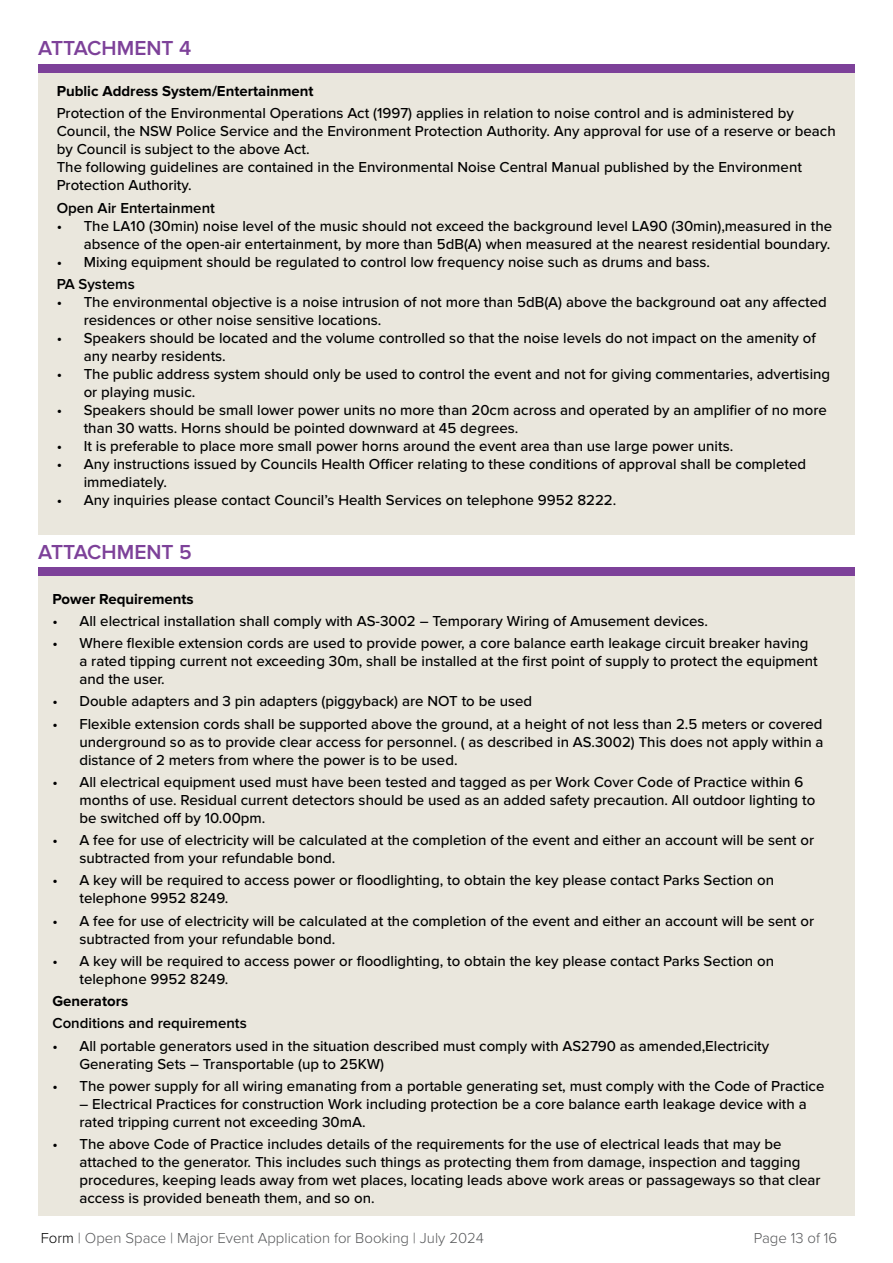
<style>
.page{position:relative;width:893px;height:1263px;background:#fff}
.page>*{position:absolute;margin:0;border:0;box-sizing:border-box;transform-origin:0 0}
.t1{font:600 21px "Proxima Nova";color:#7d4199}
.t2{font:500 15px/18px "Proxima Nova";color:#000}
.t3{font:300 15px "Proxima Nova";color:#58595b}
.t4{font:700 15px "Proxima Nova";color:#000}
.t5{font:600 15px "Proxima Nova";color:#000}
.s1{color:#000}
</style>
<div class="page">
<div style="left:38px;top:573px;width:817px;height:643px;background:#eae7dd"></div>
<div style="left:38px;top:70px;width:817px;height:465px;background:#eae7dd"></div>
<div style="left:38px;top:64px;width:817px;height:8px;background:#7d4199"></div>
<div style="left:38px;top:568px;width:817px;height:8px;background:#7d4199"></div>
<h1 class="t1" style="left:38px;top:36px;width:155px">ATTACHMENT 4</h1>
<p class="t4" style="left:57px;top:83px;width:258px">Public Address System/Entertainment</p>
<p class="t2" style="left:57px;top:105px;width:781px">Protection of the Environmental Operations Act (1997) applies in relation to noise control and is administered by Council, the NSW Police Service and the Environment Protection Authority. Any approval for use of a reserve or beach by Council is subject to the above Act.<br>The following guidelines are contained in the Environmental Noise Central Manual published by the Environment Protection Authority.</p>
<p class="t5" style="left:57px;top:199px;width:160px">Open Air Entertainment</p>
<p class="t2" style="left:57px;top:217px;width:777px;text-align:right">• The LA10 (30min) noise level of the music should not exceed the background level LA90 (30min),measured in the absence of the open-air entertainment, by more than 5dB(A) when measured at the nearest residential boundary.</p>
<p class="t2" style="left:57px;top:253px;width:655px">• Mixing equipment should be regulated to control low frequency noise such as drums and bass.</p>
<p class="t5" style="left:57px;top:275px;width:80px">PA Systems</p>
<p class="t2" style="left:84px;top:293px;width:745px;text-indent:-27px">• The environmental objective is a noise intrusion of not more than 5dB(A) above the background oat any affected residences or other noise sensitive locations.</p>
<p class="t2" style="left:84px;top:329px;width:734px;text-indent:-27px">• Speakers should be located and the volume controlled so that the noise levels do not impact on the amenity of any nearby residents.</p>
<p class="t2" style="left:84px;top:365px;width:748px;text-indent:-27px">• The public address system should only be used to control the event and not for giving commentaries, advertising or playing music.</p>
<p class="t2" style="left:84px;top:401px;width:745px;text-indent:-27px">• Speakers should be small lower power units no more than 20cm across and operated by an amplifier of no more than 30 watts. Horns should be pointed downward at 45 degrees.</p>
<p class="t2" style="left:57px;top:437px;width:678px">• It is preferable to place more small power horns around the event area than use large power units.</p>
<p class="t2" style="left:84px;top:455px;width:724px;text-indent:-27px">• Any instructions issued by Councils Health Officer relating to these conditions of approval shall be completed immediately.</p>
<p class="t2" style="left:57px;top:491px;width:561px">• Any inquiries please contact Council’s Health Services on telephone 9952 8222.</p>
<h1 class="t1" style="left:38px;top:540px;width:155px">ATTACHMENT 5</h1>
<p class="t4" style="left:52px;top:590px;width:143px">Power Requirements</p>
<p class="t2" style="left:52px;top:612px;width:657px">• All electrical installation shall comply with AS-3002 – Temporary Wiring of Amusement devices.</p>
<p class="t2" style="left:79px;top:635px;width:740px;text-indent:-27px">• Where flexible extension cords are used to provide power, a core balance earth leakage circuit breaker having a rated tipping current not exceeding 30m, shall be installed at the first point of supply to protect the equipment and the user.</p>
<p class="t2" style="left:52px;top:693px;width:481px">• Double adapters and 3 pin adapters (piggyback) are NOT to be used</p>
<p class="t2" style="left:79px;top:715px;width:746px;text-align:justify;text-indent:-27px">• Flexible extension cords shall be supported above the ground, at a height of not less than 2.5 meters or covered underground so as to provide clear access for personnel. ( as described in AS.3002) This does not apply within a distance of 2 meters from where the power is to be used.</p>
<p class="t2" style="left:79px;top:773px;width:737px;text-indent:-27px">• All electrical equipment used must have been tested and tagged as per Work Cover Code of Practice within 6 months of use. Residual current detectors should be used as an added safety precaution. All outdoor lighting to be switched off by 10.00pm.</p>
<p class="t2" style="left:79px;top:832px;width:736px;text-indent:-27px">• A fee for use of electricity will be calculated at the completion of the event and either an account will be sent or subtracted from your refundable bond.</p>
<p class="t2" style="left:79px;top:872px;width:696px;text-indent:-27px">• A key will be required to access power or floodlighting, to obtain the key please contact Parks Section on telephone 9952 8249.</p>
<p class="t2" style="left:79px;top:912px;width:736px;text-indent:-27px">• A fee for use of electricity will be calculated at the completion of the event and either an account will be sent or subtracted from your refundable bond.</p>
<p class="t2" style="left:79px;top:952px;width:696px;text-indent:-27px">• A key will be required to access power or floodlighting, to obtain the key please contact Parks Section on telephone 9952 8249.</p>
<p class="t4" style="left:52px;top:992px;width:77px">Generators</p>
<p class="t5" style="left:52px;top:1015px;width:196px">Conditions and requirements</p>
<p class="t2" style="left:79px;top:1037px;width:691px;text-indent:-27px">• All portable generators used in the situation described must comply with AS2790 as amended,Electricity<br>Generating Sets – Transportable (up to 25KW)</p>
<p class="t2" style="left:52px;top:1077px;width:773px">• The power supply for all wiring emanating from a portable generating set, must comply with the Code of Practice</p>
<p class="t2" style="left:79px;top:1095px;width:729px">– Electrical Practices for construction Work including protection be a core balance earth leakage device with a rated tripping current not exceeding 30mA.</p>
<p class="t2" style="left:79px;top:1136px;width:742px;text-indent:-27px">• The above Code of Practice includes details of the requirements for the use of electrical leads that may be attached to the generator. This includes such things as protecting them from damage, inspection and tagging procedures, keeping leads away from wet places, locating leads above work areas or passageways so that clear access is provided beneath them, and so on.</p>
<p class="t3" style="left:41px;top:1229px;width:445px"><span class="s1">Form</span> | Open Space | Major Event Application for Booking | July 2024</p>
<p class="t3" style="left:754px;top:1229px;width:85px">Page 13 of 16</p>
</div>
